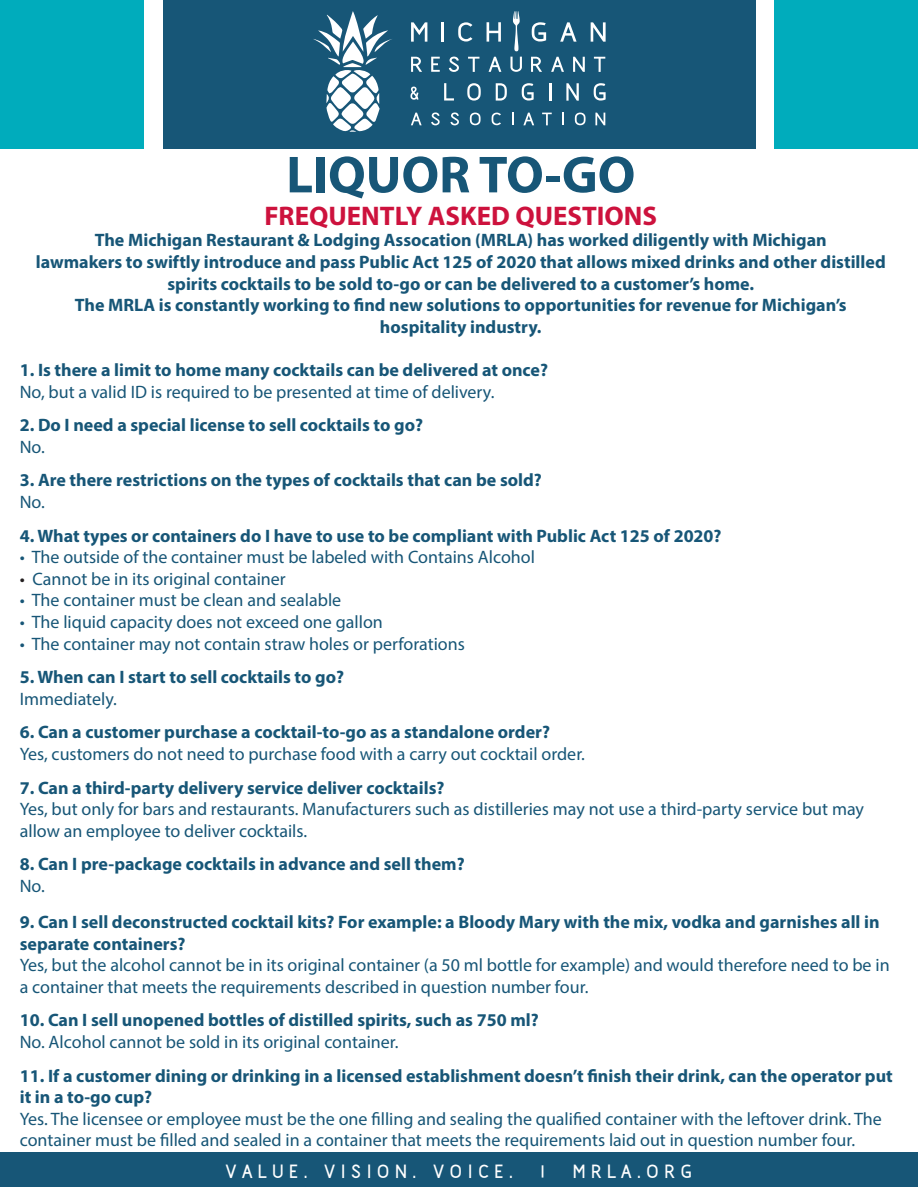
<style>
.page{position:relative;width:918px;height:1188px;background:#fff}
.page>*{position:absolute;margin:0;border:0;box-sizing:border-box;transform-origin:0 0}
.t1{font:700 52.5px "Myriad Pro";color:#175677}
.t2{font:700 27px "Myriad Pro";color:#cd123d}
.t3{font:700 24px "Acid";color:#fff}
.t4{font:700 18px/21.6px "Myriad Pro";color:#175677}
.t5{font:18px/21.6px "Myriad Pro";color:#175677}
.s1{color:#231f20}
</style>
<div class="page">
<div style="left:163px;top:0;width:592px;height:149px;background:#175677"></div>
<div style="left:774px;top:0;width:144px;height:149px;background:#00acbc"></div>
<svg style="left:313px;top:11px;width:79px;height:121px"></svg>
<svg style="left:513px;top:11px;width:7px;height:40px"></svg>
<svg style="left:411px;top:22px;width:16px;height:20px"></svg>
<hr style="left:442px;top:22px;width:2px;height:20px;background:#fff">
<svg style="left:458px;top:22px;width:14px;height:20px"></svg>
<svg style="left:487px;top:22px;width:14px;height:20px"></svg>
<svg style="left:532px;top:22px;width:14px;height:20px"></svg>
<svg style="left:560px;top:22px;width:17px;height:20px"></svg>
<svg style="left:591px;top:22px;width:15px;height:20px"></svg>
<svg style="left:411px;top:57px;width:11px;height:15px"></svg>
<svg style="left:431px;top:57px;width:9px;height:15px"></svg>
<svg style="left:449px;top:57px;width:10px;height:15px"></svg>
<svg style="left:468px;top:57px;width:11px;height:15px"></svg>
<svg style="left:489px;top:57px;width:12px;height:15px"></svg>
<svg style="left:510px;top:57px;width:12px;height:15px"></svg>
<svg style="left:531px;top:57px;width:11px;height:15px"></svg>
<svg style="left:551px;top:57px;width:13px;height:15px"></svg>
<svg style="left:573px;top:57px;width:12px;height:15px"></svg>
<svg style="left:594px;top:57px;width:11px;height:15px"></svg>
<svg style="left:411px;top:113px;width:11px;height:12px"></svg>
<svg style="left:431px;top:113px;width:9px;height:12px"></svg>
<svg style="left:450px;top:113px;width:9px;height:12px"></svg>
<svg style="left:470px;top:113px;width:11px;height:12px"></svg>
<svg style="left:492px;top:113px;width:9px;height:12px"></svg>
<svg style="left:512px;top:113px;width:2px;height:12px"></svg>
<svg style="left:523px;top:113px;width:11px;height:12px"></svg>
<svg style="left:542px;top:113px;width:10px;height:12px"></svg>
<svg style="left:562px;top:113px;width:2px;height:12px"></svg>
<svg style="left:575px;top:113px;width:11px;height:12px"></svg>
<svg style="left:595px;top:113px;width:10px;height:12px"></svg>
<svg style="left:410px;top:87px;width:9px;height:13px"></svg>
<svg style="left:444px;top:83px;width:10px;height:18px"></svg>
<svg style="left:467px;top:83px;width:14px;height:18px"></svg>
<svg style="left:496px;top:83px;width:11px;height:18px"></svg>
<svg style="left:522px;top:83px;width:12px;height:18px"></svg>
<svg style="left:549px;top:83px;width:2px;height:18px"></svg>
<svg style="left:566px;top:83px;width:13px;height:18px"></svg>
<svg style="left:594px;top:83px;width:12px;height:18px"></svg>
<div style="left:0;top:0;width:144px;height:149px;background:#00acbc"></div>
<div style="left:0;top:1153px;width:918px;height:34px;background:#175677"></div>
<p class="t1" style="left:286px;top:140px;width:351px">LIQUOR TO-GO</p>
<p class="t2" style="left:264px;top:198px;width:394px">FREQUENTLY ASKED QUESTIONS</p>
<p class="t4" style="left:95px;top:229px;width:734px">The Michigan Restaurant &amp; Lodging Assocation (MRLA) has worked diligently with Michigan</p>
<p class="t4" style="left:36px;top:251px;width:851px;text-align:center">lawmakers to swiftly introduce and pass Public Act 125 of 2020 that allows mixed drinks and other distilled spirits cocktails to be sold to-go or can be delivered to a customer’s home.</p>
<p class="t4" style="left:75px;top:294px;width:773px">The MRLA is constantly working to find new solutions to opportunities for revenue for Michigan’s</p>
<p class="t4" style="left:380px;top:315px;width:163px">hospitality industry.</p>
<p class="t4" style="left:20px;top:359px;width:530px">1. Is there a limit to home many cocktails can be delivered at once?</p>
<p class="t5" style="left:20px;top:380px;width:476px">No, but a valid ID is required to be presented at time of delivery.</p>
<p class="t4" style="left:20px;top:414px;width:405px">2. Do I need a special license to sell cocktails to go?</p>
<p class="t5" style="left:20px;top:436px;width:27px">No.</p>
<p class="t4" style="left:20px;top:469px;width:524px">3. Are there restrictions on the types of cocktails that can be sold?</p>
<p class="t5" style="left:20px;top:491px;width:27px">No.</p>
<p class="t4" style="left:20px;top:524px;width:703px">4. What types or containers do I have to use to be compliant with Public Act 125 of 2020?</p>
<p class="t5" style="left:20px;top:546px;width:517px">• The outside of the container must be labeled with Contains Alcohol</p>
<p class="t5" style="left:20px;top:568px;width:267px"><span class="s1">•</span> Cannot be in its original container</p>
<p class="t5" style="left:20px;top:589px;width:323px">• The container must be clean and sealable</p>
<p class="t5" style="left:20px;top:611px;width:365px">• The liquid capacity does not exceed one gallon</p>
<p class="t5" style="left:20px;top:632px;width:447px">• The container may not contain straw holes or perforations</p>
<p class="t4" style="left:20px;top:666px;width:326px">5. When can I start to sell cocktails to go?</p>
<p class="t5" style="left:20px;top:688px;width:99px">Immediately.</p>
<p class="t4" style="left:20px;top:721px;width:532px">6. Can a customer purchase a cocktail-to-go as a standalone order?</p>
<p class="t5" style="left:20px;top:743px;width:567px">Yes, customers do not need to purchase food with a carry out cocktail order.</p>
<p class="t4" style="left:20px;top:776px;width:426px">7. Can a third-party delivery service deliver cocktails?</p>
<p class="t5" style="left:20px;top:798px;width:846px">Yes, but only for bars and restaurants. Manufacturers such as distilleries may not use a third-party service but may allow an employee to deliver cocktails.</p>
<p class="t4" style="left:20px;top:853px;width:446px">8. Can I pre-package cocktails in advance and sell them?</p>
<p class="t5" style="left:20px;top:875px;width:27px">No.</p>
<p class="t4" style="left:20px;top:911px;width:861px">9. Can I sell deconstructed cocktail kits? For example: a Bloody Mary with the mix, vodka and garnishes all in separate containers?</p>
<p class="t5" style="left:20px;top:954px;width:871px">Yes, but the alcohol cannot be in its original container (a 50 ml bottle for example) and would therefore need to be in a container that meets the requirements described in question number four.</p>
<p class="t4" style="left:20px;top:1009px;width:520px">10. Can I sell unopened bottles of distilled spirits, such as 750 ml?</p>
<p class="t5" style="left:20px;top:1031px;width:380px">No. Alcohol cannot be sold in its original container.</p>
<p class="t4" style="left:20px;top:1064px;width:874px">11. If a customer dining or drinking in a licensed establishment doesn’t finish their drink, can the operator put it in a to-go cup?</p>
<p class="t5" style="left:20px;top:1108px;width:864px">Yes. The licensee or employee must be the one filling and sealing the qualified container with the leftover drink. The container must be filled and sealed in a container that meets the requirements laid out in question number four.</p>
<p class="t3" style="left:226px;top:1163px;width:468px">V A L U E . V I S I O N . V O I C E . | M R L A . O R G</p>
</div>
